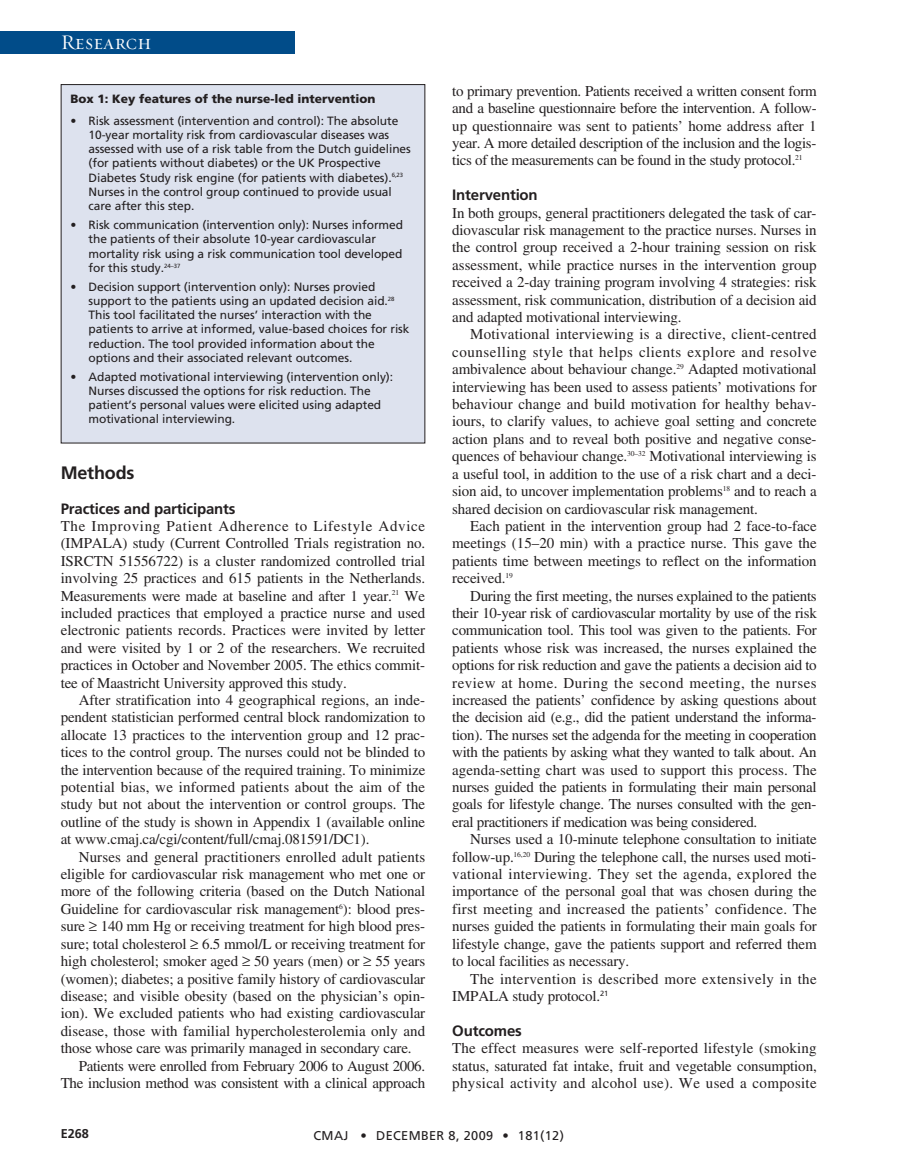
<style>
.page{position:relative;width:918px;height:1175px;background:#fff}
.page>*{position:absolute;margin:0;border:0;box-sizing:border-box;transform-origin:0 0}
.t1{font:21px "Requiem Display HTF Small Caps";letter-spacing:.005em;color:#fff}
.t2{font:700 18px "Frutiger";letter-spacing:-.01em;color:#231f20}
.t3{font:15px/17.4px "Times";letter-spacing:-.01em;color:#231f20;text-align:justify}
.t4{font:15px/17.4px "Times";letter-spacing:.025em;color:#231f20}
.t5{font:700 15px "Frutiger";letter-spacing:-.01em;color:#231f20}
.t6{font:12.75px "Frutiger";letter-spacing:.025em;color:#231f20}
.t7{font:700 12.75px "Frutiger";color:#231f20}
.t8{font:12px/14.2px "Frutiger";letter-spacing:-.005em;color:#231f20}
.t9{font:900 12px "Frutiger";color:#231f20}
</style>
<div class="page">
<div style="left:0;top:32px;width:295px;height:22px;background:#014c89"></div>
<div style="left:61px;top:85px;width:364px;height:358px;background:#dde2ee"></div>
<h1 class="t1" style="left:61px;top:30px;width:92px">Research</h1>
<p class="t9" style="left:70px;top:94px;width:307px">Box 1: Key features of the nurse-led intervention</p>
<p class="t8" style="left:88px;top:114px;width:324px;text-indent:-18px">• Risk assessment (intervention and control): The absolute 10-year mortality risk from cardiovascular diseases was assessed with use of a risk table from the Dutch guidelines (for patients without diabetes) or the UK Prospective Diabetes Study risk engine (for patients with diabetes).<sup>6,23<br></sup>Nurses in the control group continued to provide usual care after this step.</p>
<p class="t8" style="left:88px;top:219px;width:316px;text-indent:-18px">• Risk communication (intervention only): Nurses informed the patients of their absolute 10-year cardiovascular mortality risk using a risk communication tool developed for this study.<sup>24–37</sup></p>
<p class="t8" style="left:88px;top:280px;width:323px;text-indent:-18px">• Decision support (intervention only): Nurses provied support to the patients using an updated decision aid.<sup>28<br></sup>This tool facilitated the nurses’ interaction with the patients to arrive at informed, value-based choices for risk reduction. The tool provided information about the options and their associated relevant outcomes.</p>
<p class="t8" style="left:88px;top:370px;width:306px;text-indent:-18px">• Adapted motivational interviewing (intervention only):<br>Nurses discussed the options for risk reduction. The patient’s personal values were elicited using adapted motivational interviewing.</p>
<p class="t2" style="left:61px;top:465px;width:75px">Methods</p>
<p class="t5" style="left:61px;top:502px;width:176px">Practices and participants</p>
<p class="t3" style="left:61px;top:518px;width:366px">The Improving Patient Adherence to Lifestyle Advice (IMPALA) study (Current Controlled Trials registration no.<br>ISRCTN 51556722) is a cluster randomized controlled trial involving 25 practices and 615 patients in the Netherlands.<br>Measurements were made at baseline and after 1 year.<sup>21</sup> We included practices that employed a practice nurse and used electronic patients records. Practices were invited by letter and were visited by 1 or 2 of the researchers. We recruited practices in October and November 2005. The ethics commit&shy;tee of Maastricht University approved this study.</p>
<p class="t3" style="left:61px;top:692px;width:366px;text-indent:18px">After stratification into 4 geographical regions, an inde&shy;pendent statistician performed central block randomization to allocate 13 practices to the intervention group and 12 prac&shy;tices to the control group. The nurses could not be blinded to the intervention because of the required training. To minimize potential bias, we informed patients about the aim of the study but not about the intervention or control groups. The outline of the study is shown in Appendix 1 (available online at www .cmaj .ca /cgi /content /full /cmaj.081591/DC1).</p>
<p class="t3" style="left:79px;top:849px;width:348px">Nurses and general practitioners enrolled adult patients</p>
<p class="t3" style="left:61px;top:866px;width:366px">eligible for cardiovascular risk management who met one or</p>
<p class="t3" style="left:61px;top:884px;width:366px">more of the following criteria (based on the Dutch National</p>
<p class="t3" style="left:61px;top:901px;width:366px">Guideline for cardiovascular risk management<sup>6</sup>): blood pres-</p>
<p class="t3" style="left:61px;top:919px;width:366px">sure ≥ 140 mm Hg or receiving treatment for high blood pres-</p>
<p class="t3" style="left:61px;top:936px;width:366px">sure; total cholesterol ≥ 6.5 mmol/L or receiving treatment for</p>
<p class="t3" style="left:61px;top:953px;width:366px">high cholesterol; smoker aged ≥ 50 years (men) or ≥ 55 years</p>
<p class="t3" style="left:61px;top:971px;width:366px">(women); diabetes; a positive family history of cardiovascular</p>
<p class="t3" style="left:61px;top:988px;width:366px">disease; and visible obesity (based on the physician’s opin-</p>
<p class="t3" style="left:61px;top:1006px;width:366px">ion). We excluded patients who had existing cardiovascular</p>
<p class="t3" style="left:61px;top:1023px;width:366px">disease, those with familial hypercholesterolemia only and</p>
<p class="t3" style="left:61px;top:1040px;width:352px">those whose care was primarily managed in secondary care.</p>
<p class="t3" style="left:79px;top:1058px;width:348px">Patients were enrolled from February 2006 to August 2006.</p>
<p class="t3" style="left:61px;top:1075px;width:366px">The inclusion method was consistent with a clinical approach</p>
<p class="t3" style="left:452px;top:83px;width:366px">to primary prevention. Patients received a written consent form and a baseline questionnaire before the intervention. A follow&shy;up questionnaire was sent to patients’ home address after 1 year. A more detailed description of the inclusion and the logis&shy;tics of the measurements can be found in the study protocol.<sup>21</sup></p>
<p class="t5" style="left:452px;top:189px;width:87px">Intervention</p>
<p class="t3" style="left:452px;top:205px;width:366px">In both groups, general practitioners delegated the task of car&shy;diovascular risk management to the practice nurses. Nurses in the control group received a 2-hour training session on risk assessment, while practice nurses in the intervention group received a 2-day training program involving 4 strategies: risk assessment, risk communication, distribution of a decision aid and adapted motivational interviewing.</p>
<p class="t3" style="left:452px;top:327px;width:366px;text-indent:18px">Motivational interviewing is a directive, client-centred counselling style that helps clients explore and resolve ambivalence about behaviour change.<sup>29</sup> Adapted motivational interviewing has been used to assess patients’ motivations for behaviour change and build motivation for healthy behav&shy;iours, to clarify values, to achieve goal setting and concrete action plans and to reveal both positive and negative conse&shy;quences of behaviour change.<sup>30–32</sup> Motivational interviewing is a useful tool, in addition to the use of a risk chart and a deci&shy;sion aid, to uncover implementation problems<sup>18</sup> and to reach a shared decision on cardiovascular risk management.</p>
<p class="t3" style="left:452px;top:518px;width:366px;text-indent:18px">Each patient in the intervention group had 2 face-to-face meetings (15–20 min) with a practice nurse. This gave the patients time between meetings to reflect on the information received.<sup>19</sup></p>
<p class="t3" style="left:452px;top:588px;width:366px;text-indent:18px">During the first meeting, the nurses explained to the patients their 10-year risk of cardiovascular mortality by use of the risk communication tool. This tool was given to the patients. For patients whose risk was increased, the nurses explained the options for risk reduction and gave the patients a decision aid to review at home. During the second meeting, the nurses increased the patients’ confidence by asking questions about the decision aid (e.g., did the patient understand the informa&shy;tion). The nurses set the adgenda for the meeting in cooperation with the patients by asking what they wanted to talk about. An agenda-setting chart was used to support this process. The nurses guided the patients in formulating their main personal goals for lifestyle change. The nurses consulted with the gen&shy;eral practitioners if medication was being considered.</p>
<p class="t3" style="left:452px;top:832px;width:366px;text-indent:18px">Nurses used a 10-minute telephone consultation to initiate follow-up.<sup>16,20</sup> During the telephone call, the nurses used moti&shy;vational interviewing. They set the agenda, explored the importance of the personal goal that was chosen during the first meeting and increased the patients’ confidence. The nurses guided the patients in formulating their main goals for lifestyle change, gave the patients support and referred them to local facilities as necessary.</p>
<p class="t4" style="left:452px;top:971px;width:366px;text-indent:18px">The intervention is described more extensively in the<br>IMPALA study protocol.<sup>21</sup></p>
<p class="t5" style="left:452px;top:1024px;width:71px">Outcomes</p>
<p class="t3" style="left:452px;top:1040px;width:366px">The effect measures were self-reported lifestyle (smoking status, saturated fat intake, fruit and vegetable consumption, physical activity and alcohol use). We used a composite</p>
<p class="t7" style="left:61px;top:1128px;width:30px">E268</p>
<p class="t6" style="left:314px;top:1130px;width:252px">CMAJ • DECEMBER 8, 2009 • 181(12)</p>
</div>
